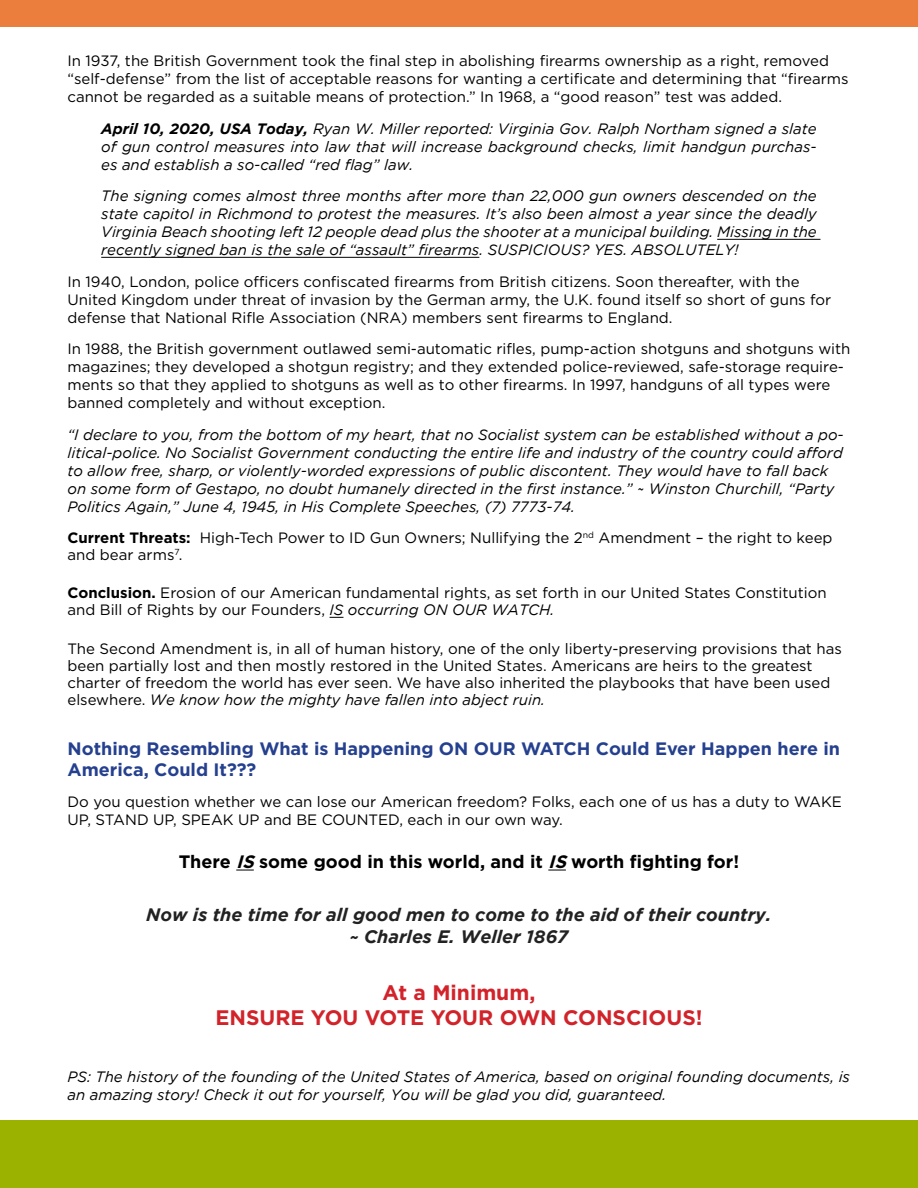
<style>
.page{position:relative;width:918px;height:1188px;background:#fff}
.page>*{position:absolute;margin:0;border:0;box-sizing:border-box;transform-origin:0 0}
.t1{font:700 21px/25.2px "Gotham";color:#d2232a;text-align:center}
.t2{font:700 18px/20.9px "Gotham";color:#25408f}
.t3{font:italic 700 18px/21.6px "Gotham";color:#222;text-align:center}
.t4{font:700 18px "Gotham";color:#000}
.t5{font:15px/18px "Gotham";color:#000}
.t6{font:italic 15px/18px "Gotham";color:#000;text-align:justify}
.s1{font-weight:700}
.s2{font-style:italic}
</style>
<div class="page">
<hr style="left:717px;top:239px;width:103px;height:1px;background:#000">
<hr style="left:101px;top:257px;width:378px;height:1px;background:#000">
<svg style="left:330px;top:617px;width:13px;height:1px"></svg>
<svg style="left:236px;top:870px;width:18px;height:1px"></svg>
<svg style="left:548px;top:870px;width:18px;height:1px"></svg>
<div style="left:0;top:0;width:918px;height:26px;background:#eb7e3c"></div>
<div style="left:0;top:1120px;width:918px;height:68px;background:#9bb200"></div>
<p class="t5" style="left:68px;top:52px;width:783px">In 1937, the British Government took the final step in abolishing firearms ownership as a right, removed “self-defense” from the list of acceptable reasons for wanting a certificate and determining that “firearms cannot be regarded as a suitable means of protection.” In 1968, a “good reason” test was added.</p>
<p class="t6" style="left:101px;top:120px;width:717px"><span class="s1">April 10, 2020, USA Today,</span> Ryan W. Miller reported: Virginia Gov. Ralph Northam signed a slate of gun control measures into law that will increase background checks, limit handgun purchas&shy;es and establish a so-called “red flag” law.</p>
<p class="t6" style="left:101px;top:187px;width:717px">The signing comes almost three months after more than 22,000 gun owners descended on the state capitol in Richmond to protest the measures. It’s also been almost a year since the deadly Virginia Beach shooting left 12 people dead plus the shooter at a municipal building. Missing in the recently signed ban is the sale of “assault” firearms. SUSPICIOUS? YES. ABSOLUTELY!</p>
<p class="t5" style="left:68px;top:272px;width:765px">In 1940, London, police officers confiscated firearms from British citizens. Soon thereafter, with the<br>United Kingdom under threat of invasion by the German army, the U.K. found itself so short of guns for defense that National Rifle Association (NRA) members sent firearms to England.</p>
<p class="t5" style="left:68px;top:340px;width:785px">In 1988, the British government outlawed semi-automatic rifles, pump-action shotguns and shotguns with magazines; they developed a shotgun registry; and they extended police-reviewed, safe-storage require&shy;ments so that they applied to shotguns as well as to other firearms. In 1997, handguns of all types were banned completely and without exception.</p>
<p class="t6" style="left:68px;top:426px;width:778px;text-align:left">“I declare to you, from the bottom of my heart, that no Socialist system can be established without a po&shy;litical-police. No Socialist Government conducting the entire life and industry of the country could afford to allow free, sharp, or violently-worded expressions of public discontent. They would have to fall back on some form of Gestapo, no doubt humanely directed in the first instance.” ~ Winston Churchill, “Party Politics Again,” June 4, 1945, in His Complete Speeches, (7) 7773-74.</p>
<p class="t5" style="left:67px;top:528px;width:767px;line-height:17.2px"><span class="s1">Current Threats:</span> High-Tech Power to ID Gun Owners; Nullifying the 2<sup>nd</sup> Amendment – the right to keep and bear arms<sup>7</sup>.</p>
<p class="t5" style="left:68px;top:584px;width:761px;line-height:17.2px"><span class="s1">Conclusion.</span> Erosion of our American fundamental rights, as set forth in our United States Constitution and Bill of Rights by our Founders, <span class="s2">IS occurring ON OUR WATCH.</span></p>
<p class="t5" style="left:68px;top:639px;width:776px;line-height:17.2px">The Second Amendment is, in all of human history, one of the only liberty-preserving provisions that has been partially lost and then mostly restored in the United States. Americans are heirs to the greatest charter of freedom the world has ever seen. We have also inherited the playbooks that have been used elsewhere. <span class="s2">We know how the mighty have fallen into abject ruin.</span></p>
<p class="t2" style="left:68px;top:738px;width:774px">Nothing Resembling What is Happening ON OUR WATCH Could Ever Happen here in<br>America, Could It???</p>
<p class="t5" style="left:68px;top:792px;width:776px">Do you question whether we can lose our American freedom? Folks, each one of us has a duty to WAKE<br>UP, STAND UP, SPEAK UP and BE COUNTED, each in our own way.</p>
<p class="t4" style="left:179px;top:850px;width:562px">There <span class="s2">IS</span>some good in this world, and it <span class="s2">IS</span>worth fighting for!</p>
<p class="t3" style="left:146px;top:904px;width:627px">Now is the time for all good men to come to the aid of their country. ~ Charles E. Weller 1867</p>
<h1 class="t1" style="left:215px;top:979px;width:489px">At a Minimum,<br>ENSURE YOU VOTE YOUR OWN CONSCIOUS!</h1>
<p class="t6" style="left:68px;top:1067px;width:784px">PS: The history of the founding of the United States of America, based on original founding documents, is an amazing story! Check it out for yourself, You will be glad you did, guaranteed.</p>
</div>
